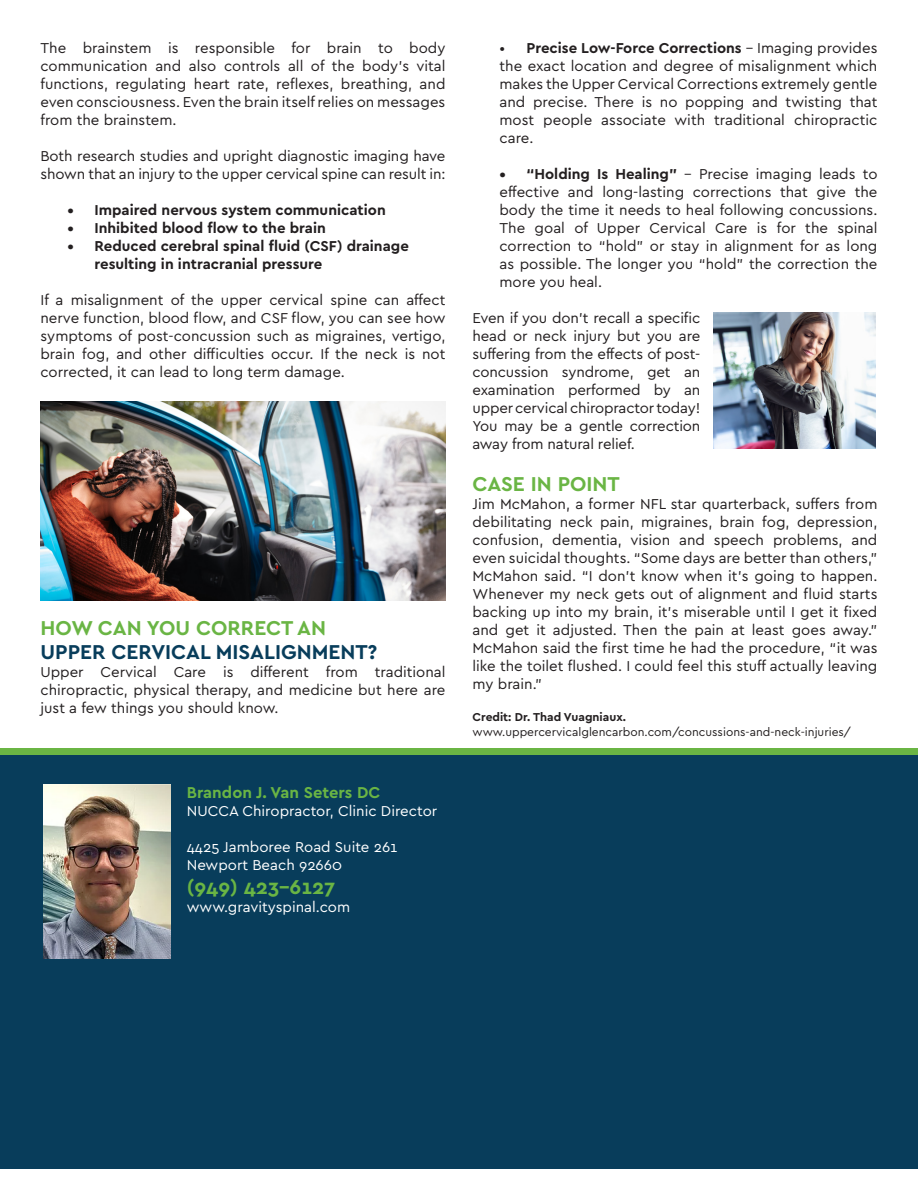
<style>
.page{position:relative;width:918px;height:1188px;background:#fff}
.page>*{position:absolute;margin:0;border:0;box-sizing:border-box;transform-origin:0 0}
.t1{font:700 21px "Cera GR";color:#6ab544}
.t2{font:700 21px "Cera GR";color:#083d5b}
.t3{font:700 16.5px "Cera GR";color:#6ab544}
.t4{font:15px/18px "Cera GR";color:#231f20;text-align:justify}
.t5{font:700 15px/18px "Cera GR";color:#231f20}
.t6{font:15px "Cera GR";color:#fff}
.t7{font:12px "Cera GR";color:#231f20}
.t8{font:700 12px "Cera GR";color:#231f20}
.s1{font-weight:700}
</style>
<div class="page">
<div style="left:0;top:749px;width:918px;height:419px;background:#083d5b"></div>
<div style="left:0;top:749px;width:918px;height:6px;background:#6ab544"></div>
<img style="left:40px;top:401px;width:406px;height:199px">
<img style="left:714px;top:312px;width:162px;height:136px">
<img style="left:43px;top:785px;width:127px;height:174px">
<p class="t4" style="left:40px;top:39px;width:407px">The brainstem is responsible for brain to body communication and also controls all of the body’s vital functions, regulating heart rate, reflexes, breathing, and even consciousness. Even the brain itself relies on messages from the brainstem.</p>
<p class="t4" style="left:40px;top:147px;width:406px">Both research studies and upright diagnostic imaging have shown that an injury to the upper cervical spine can result in:</p>
<p class="t5" style="left:68px;top:201px;width:320px">• Impaired nervous system communication</p>
<p class="t5" style="left:68px;top:219px;width:260px">• Inhibited blood flow to the brain</p>
<p class="t5" style="left:94px;top:237px;width:316px;text-indent:-27px">• Reduced cerebral spinal fluid (CSF) drainage resulting in intracranial pressure</p>
<p class="t4" style="left:40px;top:291px;width:407px">If a misalignment of the upper cervical spine can affect nerve function, blood flow, and CSF flow, you can see how symptoms of post-concussion such as migraines, vertigo, brain fog, and other difficulties occur. If the neck is not corrected, it can lead to long term damage.</p>
<h1 class="t1" style="left:40px;top:616px;width:287px">HOW CAN YOU CORRECT AN</h1>
<h1 class="t2" style="left:40px;top:640px;width:338px">UPPER CERVICAL MISALIGNMENT?</h1>
<p class="t4" style="left:40px;top:663px;width:407px">Upper Cervical Care is different from traditional chiropractic, physical therapy, and medicine but here are just a few things you should know.</p>
<p class="t3" style="left:187px;top:783px;width:195px">Brandon J. Van Seters DC</p>
<p class="t6" style="left:187px;top:802px;width:252px">NUCCA Chiropractor, Clinic Director</p>
<p class="t6" style="left:187px;top:838px;width:212px">4425 Jamboree Road Suite 261</p>
<p class="t6" style="left:187px;top:856px;width:157px">Newport Beach 92660</p>
<p class="t1" style="left:187px;top:875px;width:150px">(949) 423-6127</p>
<p class="t6" style="left:187px;top:898px;width:165px">www.gravityspinal.com</p>
<p class="t4" style="left:500px;top:39px;width:380px">• <span class="s1">Precise Low-Force Corrections</span> – Imaging provides the exact location and degree of misalignment which makes the Upper Cervical Corrections extremely gentle and precise. There is no popping and twisting that most people associate with traditional chiropractic care.</p>
<p class="t4" style="left:500px;top:165px;width:380px"><span class="s1">• “Holding Is Healing”</span> – Precise imaging leads to effective and long-lasting corrections that give the body the time it needs to heal following concussions.<br>The goal of Upper Cervical Care is for the spinal correction to “hold” or stay in alignment for as long as possible. The longer you “hold” the correction the more you heal.</p>
<p class="t4" style="left:472px;top:309px;width:229px">Even if you don’t recall a specific head or neck injury but you are suffering from the effects of post&shy;concussion syndrome, get an examination performed by an upper cervical chiropractor today!<br>You may be a gentle correction away from natural relief.</p>
<h1 class="t1" style="left:472px;top:472px;width:149px">CASE IN POINT</h1>
<p class="t4" style="left:472px;top:495px;width:407px">Jim McMahon, a former NFL star quarterback, suffers from debilitating neck pain, migraines, brain fog, depression, confusion, dementia, vision and speech problems, and even suicidal thoughts. “Some days are better than others,” McMahon said. “I don’t know when it’s going to happen.<br>Whenever my neck gets out of alignment and fluid starts backing up into my brain, it’s miserable until I get it fixed and get it adjusted. Then the pain at least goes away.” McMahon said the first time he had the procedure, “it was like the toilet flushed. I could feel this stuff actually leaving my brain.”</p>
<p class="t8" style="left:472px;top:711px;width:155px">Credit: Dr. Thad Vuagniaux.</p>
<p class="t7" style="left:472px;top:725px;width:380px">www.uppercervicalglencarbon.com/concussions-and-neck-injuries/</p>
</div>
